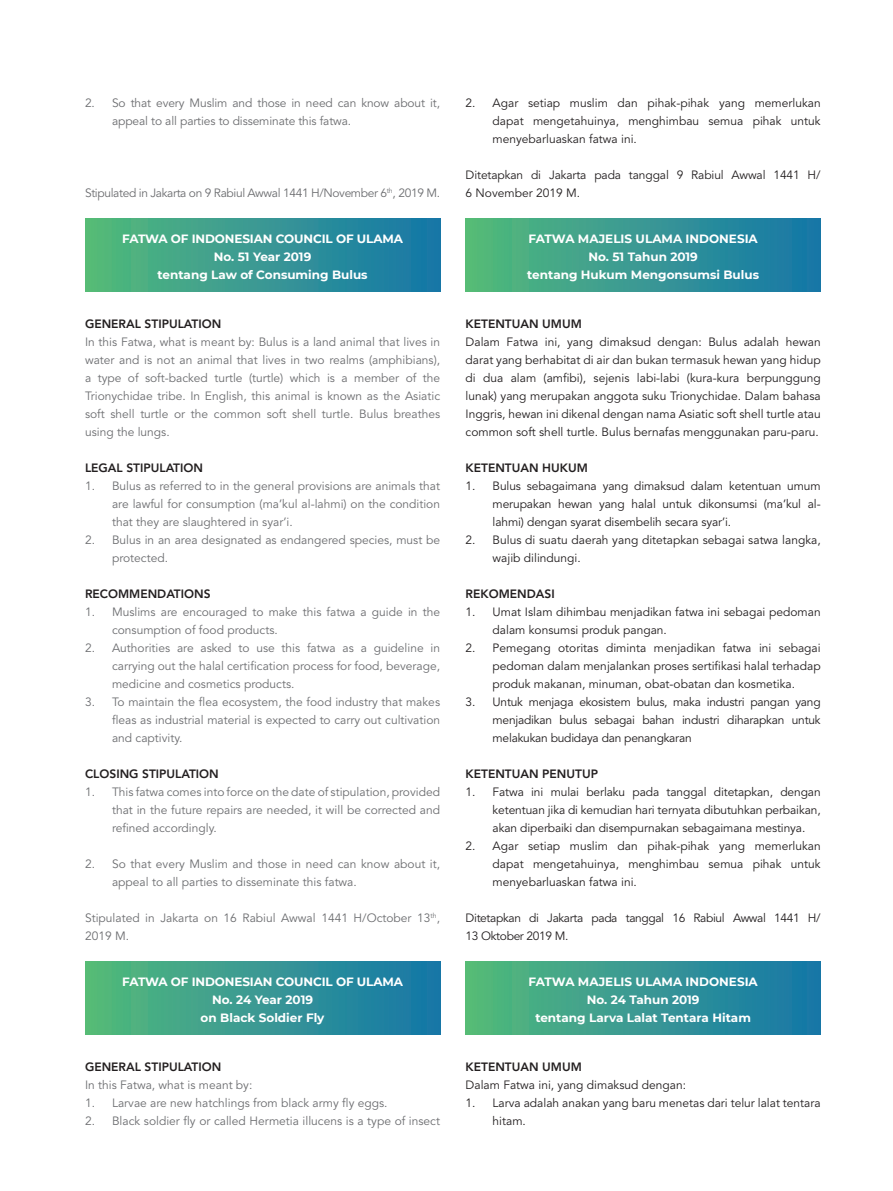
<style>
.page{position:relative;width:893px;height:1191px;background:#fff}
.page>*{position:absolute;margin:0;border:0;box-sizing:border-box;transform-origin:0 0}
.t1{font:12px/18px "Avenir LT Std";color:#231f20;text-align:justify}
.t2{font:12px/18px "Avenir LT Std";color:#6c6d70}
.t3{font:700 12px/18px "Montserrat";color:#fff;text-align:center}
.t4{font:800 12px "Avenir LT Std";color:#231f20}
.t5{font:12px/18px "Avenir LT Std";letter-spacing:-.03em;color:#231f20}
.t6{font:12px "Avenir LT Std";letter-spacing:-.03em;color:#6c6d70}
</style>
<div class="page">
<div style="left:466px;top:218px;width:355px;height:74px;background:linear-gradient(to right,#57bb7a,#1575aa)"></div>
<div style="left:466px;top:961px;width:355px;height:73px;background:linear-gradient(to right,#57bb7a,#1575aa)"></div>
<div style="left:85px;top:218px;width:355px;height:74px;background:linear-gradient(to right,#57bb7a,#1575aa)"></div>
<div style="left:85px;top:961px;width:355px;height:73px;background:linear-gradient(to right,#57bb7a,#1575aa)"></div>
<p class="t2" style="left:112px;top:94px;width:330px;text-indent:-27px">2. So that every Muslim and those in need can know about it, appeal to all parties to disseminate this fatwa.</p>
<p class="t6" style="left:85px;top:186px;width:357px">Stipulated in Jakarta on 9 Rabiul Awwal 1441 H/November 6<sup>th</sup>, 2019 M.</p>
<p class="t3" style="left:122px;top:229px;width:282px">FATWA OF INDONESIAN COUNCIL OF ULAMA<br>No. 51 Year 2019<br>tentang Law of Consuming Bulus</p>
<p class="t4" style="left:85px;top:316px;width:138px">GENERAL STIPULATION</p>
<p class="t2" style="left:85px;top:333px;width:357px;text-align:justify">In this Fatwa, what is meant by: Bulus is a land animal that lives in water and is not an animal that lives in two realms (amphibians), a type of soft-backed turtle (turtle) which is a member of the Trionychidae tribe. In English, this animal is known as the Asiatic soft shell turtle or the common soft shell turtle. Bulus breathes using the lungs.</p>
<p class="t4" style="left:85px;top:460px;width:120px">LEGAL STIPULATION</p>
<p class="t2" style="left:112px;top:477px;width:330px;text-align:justify;text-indent:-27px">1. Bulus as referred to in the general provisions are animals that are lawful for consumption (ma’kul al-lahmi) on the condition that they are slaughtered in syar’i.</p>
<p class="t2" style="left:112px;top:531px;width:330px;text-indent:-27px">2. Bulus in an area designated as endangered species, must be protected.</p>
<p class="t4" style="left:85px;top:586px;width:127px">RECOMMENDATIONS</p>
<p class="t2" style="left:112px;top:603px;width:330px;text-indent:-27px">1. Muslims are encouraged to make this fatwa a guide in the consumption of food products.</p>
<p class="t2" style="left:112px;top:639px;width:330px;text-align:justify;text-indent:-27px">2. Authorities are asked to use this fatwa as a guideline in carrying out the halal certification process for food, beverage, medicine and cosmetics products.</p>
<p class="t2" style="left:112px;top:693px;width:330px;text-align:justify;text-indent:-27px">3. To maintain the flea ecosystem, the food industry that makes fleas as industrial material is expected to carry out cultivation and captivity.</p>
<p class="t4" style="left:85px;top:766px;width:135px">CLOSING STIPULATION</p>
<p class="t2" style="left:112px;top:783px;width:330px;text-align:justify;text-indent:-27px">1. This fatwa comes into force on the date of stipulation, provided that in the future repairs are needed, it will be corrected and refined accordingly.</p>
<p class="t2" style="left:112px;top:855px;width:330px;text-indent:-27px">2. So that every Muslim and those in need can know about it, appeal to all parties to disseminate this fatwa.</p>
<p class="t2" style="left:85px;top:909px;width:357px">Stipulated in Jakarta on 16 Rabiul Awwal 1441 H/October 13<sup>th</sup>,<br>2019 M.</p>
<p class="t3" style="left:122px;top:972px;width:282px">FATWA OF INDONESIAN COUNCIL OF ULAMA<br>No. 24 Year 2019<br>on Black Soldier Fly</p>
<p class="t4" style="left:85px;top:1059px;width:138px">GENERAL STIPULATION</p>
<p class="t2" style="left:85px;top:1076px;width:169px">In this Fatwa, what is meant by:</p>
<p class="t2" style="left:85px;top:1094px;width:304px">1. Larvae are new hatchlings from black army fly eggs.</p>
<p class="t2" style="left:85px;top:1112px;width:357px">2. Black soldier fly or called Hermetia illucens is a type of insect</p>
<p class="t1" style="left:493px;top:94px;width:330px;text-indent:-27px">2. Agar setiap muslim dan pihak-pihak yang memerlukan dapat mengetahuinya, menghimbau semua pihak untuk menyebarluaskan fatwa ini.</p>
<p class="t1" style="left:466px;top:166px;width:357px">Ditetapkan di Jakarta pada tanggal 9 Rabiul Awwal 1441 H/<br>6 November 2019 M.</p>
<p class="t3" style="left:527px;top:229px;width:233px">FATWA MAJELIS ULAMA INDONESIA<br>No. 51 Tahun 2019<br>tentang Hukum Mengonsumsi Bulus</p>
<p class="t4" style="left:466px;top:316px;width:118px">KETENTUAN UMUM</p>
<p class="t1" style="left:466px;top:333px;width:357px">Dalam Fatwa ini, yang dimaksud dengan: Bulus adalah hewan darat yang berhabitat di air dan bukan termasuk hewan yang hidup di dua alam (amfibi), sejenis labi-labi (kura-kura berpunggung lunak) yang merupakan anggota suku Trionychidae. Dalam bahasa Inggris, hewan ini dikenal dengan nama Asiatic soft shell turtle atau common soft shell turtle. Bulus bernafas menggunakan paru-paru.</p>
<p class="t4" style="left:466px;top:460px;width:124px">KETENTUAN HUKUM</p>
<p class="t1" style="left:493px;top:477px;width:330px;text-indent:-27px">1. Bulus sebagaimana yang dimaksud dalam ketentuan umum merupakan hewan yang halal untuk dikonsumsi (ma’kul al&shy;lahmi) dengan syarat disembelih secara syar’i.</p>
<p class="t1" style="left:493px;top:531px;width:330px;text-indent:-27px">2. Bulus di suatu daerah yang ditetapkan sebagai satwa langka, wajib dilindungi.</p>
<p class="t4" style="left:466px;top:586px;width:91px">REKOMENDASI</p>
<p class="t1" style="left:493px;top:603px;width:330px;text-indent:-27px">1. Umat Islam dihimbau menjadikan fatwa ini sebagai pedoman dalam konsumsi produk pangan.</p>
<p class="t1" style="left:493px;top:639px;width:330px;text-indent:-27px">2. Pemegang otoritas diminta menjadikan fatwa ini sebagai pedoman dalam menjalankan proses sertifikasi halal terhadap produk makanan, minuman, obat-obatan dan kosmetika.</p>
<p class="t1" style="left:493px;top:693px;width:330px;text-indent:-27px">3. Untuk menjaga ekosistem bulus, maka industri pangan yang menjadikan bulus sebagai bahan industri diharapkan untuk melakukan budidaya dan penangkaran</p>
<p class="t4" style="left:466px;top:766px;width:134px">KETENTUAN PENUTUP</p>
<p class="t1" style="left:493px;top:783px;width:330px;text-indent:-27px">1. Fatwa ini mulai berlaku pada tanggal ditetapkan, dengan ketentuan jika di kemudian hari ternyata dibutuhkan perbaikan, akan diperbaiki dan disempurnakan sebagaimana mestinya.</p>
<p class="t1" style="left:493px;top:837px;width:330px;text-indent:-27px">2. Agar setiap muslim dan pihak-pihak yang memerlukan dapat mengetahuinya, menghimbau semua pihak untuk menyebarluaskan fatwa ini.</p>
<p class="t5" style="left:466px;top:909px;width:357px">Ditetapkan di Jakarta pada tanggal 16 Rabiul Awwal 1441 H/<br>13 Oktober 2019 M.</p>
<p class="t3" style="left:528px;top:972px;width:231px">FATWA MAJELIS ULAMA INDONESIA<br>No. 24 Tahun 2019<br>tentang Larva Lalat Tentara Hitam</p>
<p class="t4" style="left:466px;top:1059px;width:118px">KETENTUAN UMUM</p>
<p class="t1" style="left:466px;top:1076px;width:222px">Dalam Fatwa ini, yang dimaksud dengan:</p>
<p class="t1" style="left:493px;top:1094px;width:329px;text-indent:-27px">1. Larva adalah anakan yang baru menetas dari telur lalat tentara hitam.</p>
</div>
